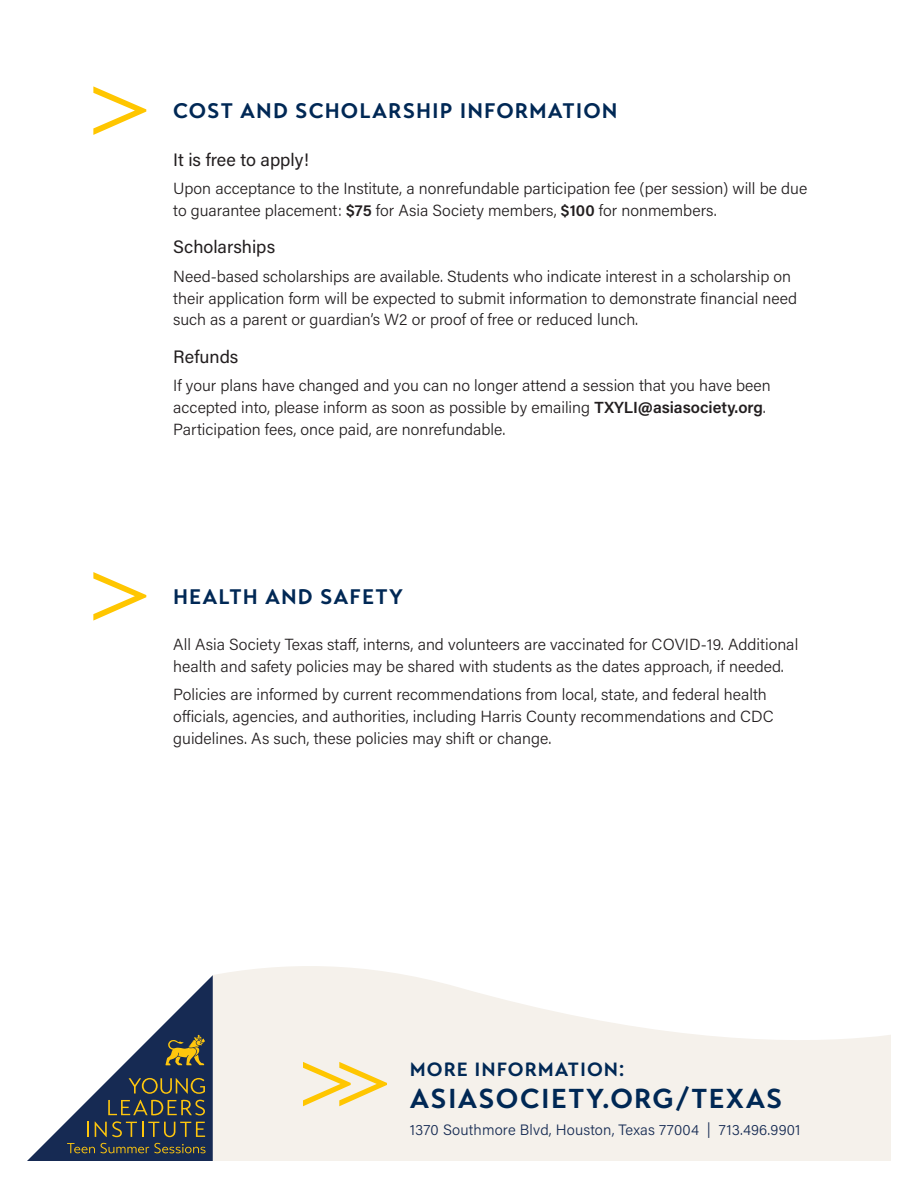
<style>
.page{position:relative;width:918px;height:1188px;background:#fff}
.page>*{position:absolute;margin:0;border:0;box-sizing:border-box;transform-origin:0 0}
.t1{font:700 27.3px "Transat Text";letter-spacing:.05em;color:#002855}
.t2{font:700 21px "Transat Text";letter-spacing:.05em;color:#002855}
.t3{font:700 19.05px "Transat Text";letter-spacing:.05em;color:#002855}
.t4{font:18px "Acumin Pro";color:#231f20}
.t5{font:300 16.2px/21.8px "Acumin Pro";color:#231f20}
.t6{font:300 15px "Acumin Pro";letter-spacing:.01em;color:#162b53}
.s1{font-weight:600}
</style>
<div class="page">
<svg style="left:93px;top:86px;width:53px;height:49px"></svg>
<svg style="left:93px;top:572px;width:53px;height:49px"></svg>
<svg style="left:213px;top:966px;width:678px;height:195px;fill:#f5f1eb"></svg>
<svg style="left:303px;top:1062px;width:84px;height:44px;background:#f7e5ab"></svg>
<svg style="left:27px;top:975px;width:186px;height:186px"></svg>
<p class="t2" style="left:173px;top:98px;width:446px">COST AND SCHOLARSHIP INFORMATION</p>
<p class="t4" style="left:173px;top:147px;width:137px">It is free to apply!</p>
<p class="t5" style="left:173px;top:177px;width:636px">Upon acceptance to the Institute, a nonrefundable participation fee (per session) will be due to guarantee placement: <span class="s1">$75</span> for Asia Society members, <span class="s1">$100</span> for nonmembers.</p>
<p class="t4" style="left:173px;top:235px;width:103px">Scholarships</p>
<p class="t5" style="left:173px;top:265px;width:625px">Need-based scholarships are available. Students who indicate interest in a scholarship on their application form will be expected to submit information to demonstrate financial need such as a parent or guardian’s W2 or proof of free or reduced lunch.</p>
<p class="t4" style="left:173px;top:344px;width:67px">Refunds</p>
<p class="t5" style="left:173px;top:374px;width:599px">If your plans have changed and you can no longer attend a session that you have been accepted into, please inform as soon as possible by emailing <span class="s1">TXYLI@asiasociety.org</span>.<br>Participation fees, once paid, are nonrefundable.</p>
<p class="t2" style="left:173px;top:584px;width:231px">HEALTH AND SAFETY</p>
<p class="t5" style="left:173px;top:633px;width:627px">All Asia Society Texas staff, interns, and volunteers are vaccinated for COVID-19. Additional health and safety policies may be shared with students as the dates approach, if needed.</p>
<p class="t5" style="left:173px;top:683px;width:602px">Policies are informed by current recommendations from local, state, and federal health officials, agencies, and authorities, including Harris County recommendations and CDC guidelines. As such, these policies may shift or change.</p>
<p class="t3" style="left:410px;top:1058px;width:216px">MORE INFORMATION:</p>
<p class="t1" style="left:410px;top:1082px;width:374px">ASIASOCIETY.ORG/TEXAS</p>
<p class="t6" style="left:410px;top:1119px;width:392px">1370 Southmore Blvd, Houston, Texas 77004 | 713.496.9901</p>
</div>
